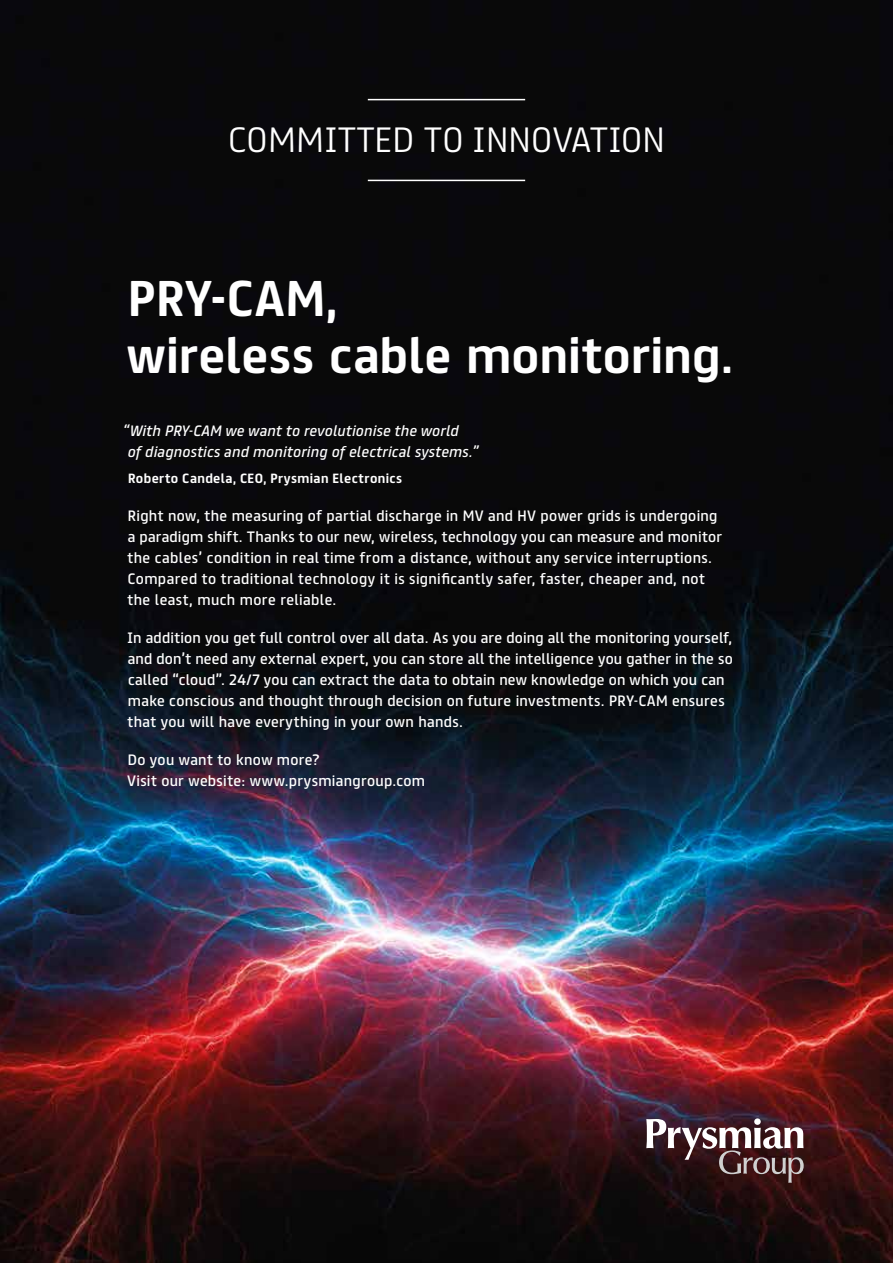
<style>
.page{position:relative;width:893px;height:1263px;background:#fff}
.page>*{position:absolute;margin:0;border:0;box-sizing:border-box;transform-origin:0 0}
.t1{font:700 45px/57px "FS Truman";letter-spacing:.01em;color:#fff}
.t2{font:300 31.5px "FS Truman";letter-spacing:.005em;color:#fff}
.t3{font:13.5px/21px "FS Truman";letter-spacing:.02em;color:#fff}
.t4{font:italic 13.5px/21px "FS Truman";letter-spacing:.02em;color:#fff}
.t5{font:700 12px "FS Truman";letter-spacing:.03em;color:#fff}
</style>
<div class="page">
<img style="left:0;top:0;width:893px;height:1263px">
<svg style="left:646px;top:1118px;width:158px;height:65px;background:#61494d"></svg>
<hr style="left:368px;top:99px;width:157px;height:1px;background:#fff">
<hr style="left:368px;top:180px;width:157px;height:1px;background:#fff">
<h2 class="t2" style="left:228px;top:112px;width:438px">COMMITTED TO INNOVATION</h2>
<h1 class="t1" style="left:127px;top:266px;width:608px">PRY-CAM,<br>wireless cable monitoring.</h1>
<p class="t4" style="left:128px;top:419px;width:352px;text-indent:-5px">“With PRY-CAM we want to revolutionise the world<br>of diagnostics and monitoring of electrical systems.”</p>
<p class="t5" style="left:128px;top:467px;width:276px">Roberto Candela, CEO, Prysmian Electronics</p>
<p class="t3" style="left:127px;top:504px;width:596px">Right now, the measuring of partial discharge in MV and HV power grids is undergoing a paradigm shift. Thanks to our new, wireless, technology you can measure and monitor the cables’ condition in real time from a distance, without any service interruptions.<br>Compared to traditional technology it is significantly safer, faster, cheaper and, not the least, much more reliable.</p>
<p class="t3" style="left:127px;top:626px;width:607px">In addition you get full control over all data. As you are doing all the monitoring yourself, and don’t need any external expert, you can store all the intelligence you gather in the so called “cloud”. 24/7 you can extract the data to obtain new knowledge on which you can make conscious and thought through decision on future investments. PRY-CAM ensures that you will have everything in your own hands.</p>
<p class="t3" style="left:127px;top:748px;width:300px">Do you want to know more?<br>Visit our website: www.prysmiangroup.com</p>
</div>
